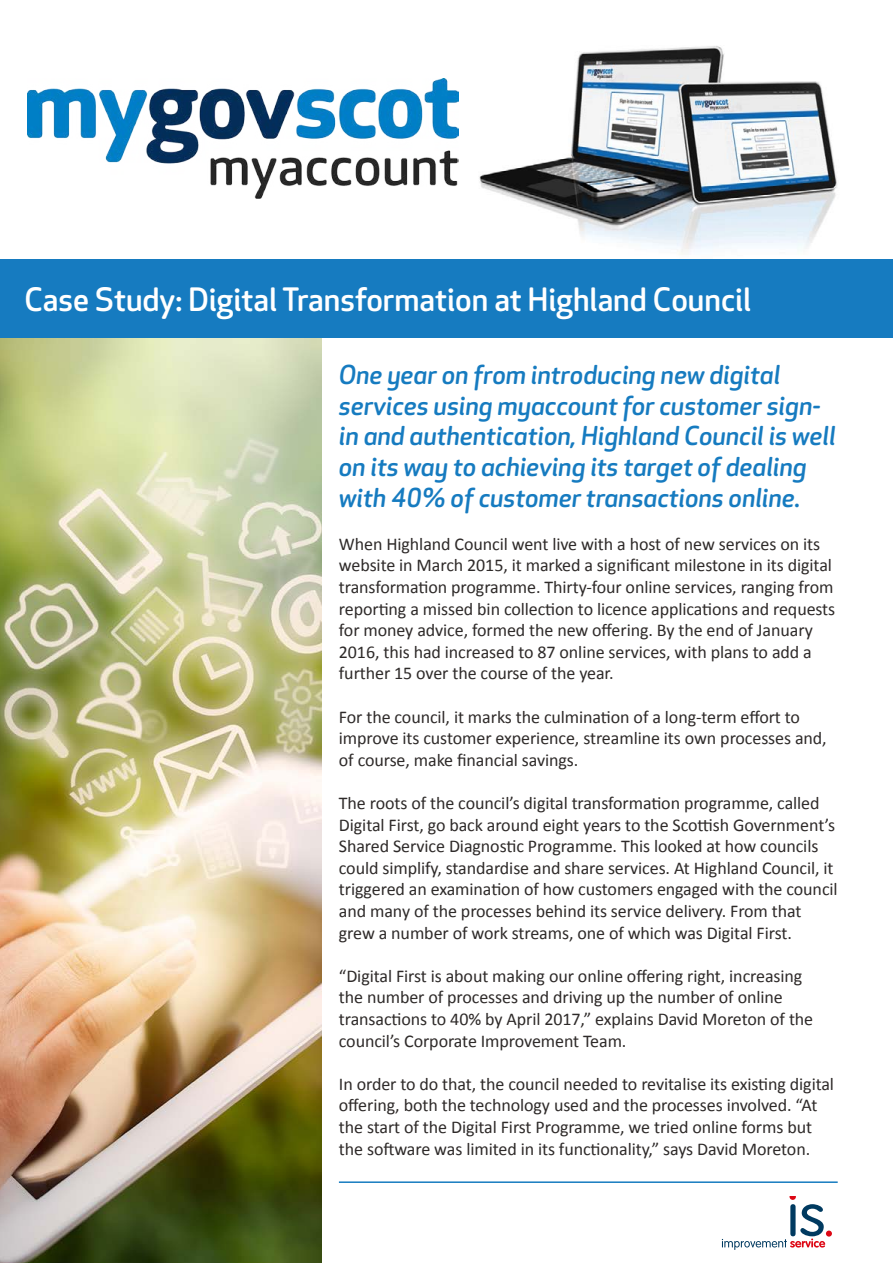
<style>
.page{position:relative;width:893px;height:1263px;background:#fff}
.page>*{position:absolute;margin:0;border:0;box-sizing:border-box;transform-origin:0 0}
.t1{font:500 31.5px "Apex Rounded";color:#fff}
.t2{font:italic 500 25.5px/30.6px "Apex Rounded";color:#167bc0}
.t3{font:18px/21.6px "Calibri";letter-spacing:-.005em;color:#2e2a29}
</style>
<div class="page">
<img style="left:479px;top:46px;width:358px;height:209px">
<img style="left:28px;top:79px;width:431px;height:120px">
<div style="left:0;top:259px;width:893px;height:79px;background:#167bc0"></div>
<hr style="left:339px;top:1181px;width:499px;height:2px;background:#167bc0">
<svg style="left:722px;top:1197px;width:110px;height:53px"></svg>
<img style="left:0;top:338px;width:321px;height:925px">
<h1 class="t1" style="left:24px;top:281px;width:728px">Case Study: Digital Transformation at Highland Council</h1>
<h2 class="t2" style="left:339px;top:360px;width:498px">One year on from introducing new digital services using myaccount for customer sign&shy;in and authentication, Highland Council is well on its way to achieving its target of dealing with 40% of customer transactions online.</h2>
<p class="t3" style="left:339px;top:533px;width:498px">When Highland Council went live with a host of new services on its website in March 2015, it marked a significant milestone in its digital transformation programme. Thirty-four online services, ranging from reporting a missed bin collection to licence applications and requests for money advice, formed the new offering. By the end of January 2016, this had increased to 87 online services, with plans to add a further 15 over the course of the year.</p>
<p class="t3" style="left:339px;top:706px;width:489px">For the council, it marks the culmination of a long-term effort to improve its customer experience, streamline its own processes and, of course, make financial savings.</p>
<p class="t3" style="left:339px;top:792px;width:500px">The roots of the council’s digital transformation programme, called Digital First, go back around eight years to the Scottish Government’s Shared Service Diagnostic Programme. This looked at how councils could simplify, standardise and share services. At Highland Council, it triggered an examination of how customers engaged with the council and many of the processes behind its service delivery. From that grew a number of work streams, one of which was Digital First.</p>
<p class="t3" style="left:339px;top:965px;width:476px">“Digital First is about making our online offering right, increasing the number of processes and driving up the number of online transactions to 40% by April 2017,” explains David Moreton of the council’s Corporate Improvement Team.</p>
<p class="t3" style="left:339px;top:1073px;width:497px">In order to do that, the council needed to revitalise its existing digital offering, both the technology used and the processes involved. “At the start of the Digital First Programme, we tried online forms but the software was limited in its functionality,” says David Moreton.</p>
</div>
